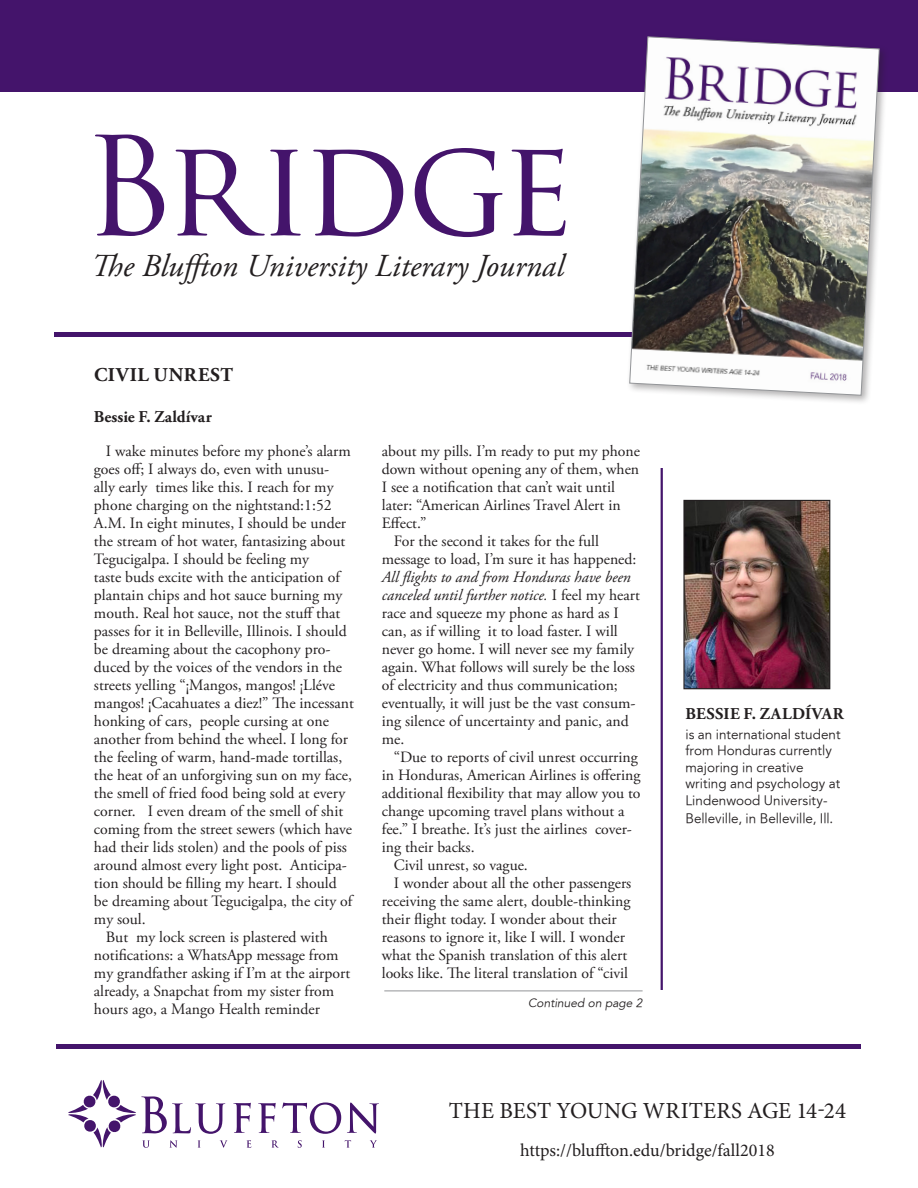
<style>
.page{position:relative;width:918px;height:1188px;background:#fff}
.page>*{position:absolute;margin:0;border:0;box-sizing:border-box;transform-origin:0 0}
.t1{font:133.65px "Trajan Pro";letter-spacing:-.055em;color:#44146b}
.t2{font:italic 31.95px "Adobe Garamond Pro";color:#231f20}
.t3{font:23.1px "Minion Pro";letter-spacing:.005em;color:#231f20}
.t4{font:700 19.5px "Adobe Garamond Pro";letter-spacing:.035em;color:#231f20}
.t5{font:18px "Minion Pro";color:#231f20}
.Contributor_s_Notes{font:700 16.5px "Adobe Garamond Pro";letter-spacing:.01em;color:#231f20}
.t6{font:15.75px/18px "Adobe Garamond Pro";color:#231f20}
.Contributor_s_Notes-2{font:300 13.5px/16.5px "Avenir 45";color:#231f20}
.t7{font:italic 12px "Avenir";color:#231f20}
.s1{font-style:italic}
</style>
<div class="page">
<hr style="left:56px;top:1044px;width:805px;height:4px;background:#44146b">
<div style="left:0;top:0;width:918px;height:92px;background:#44146b"></div>
<hr style="left:54px;top:333px;width:770px;height:4px;background:#44146b">
<div style="left:627px;top:34px;width:263px;height:372px;background:#231f20;opacity:.35"></div>
<img style="left:629px;top:36px;width:251px;height:360px">
<svg style="left:258px;top:1103px;width:18px;height:30px"></svg>
<svg style="left:282px;top:1102px;width:59px;height:32px"></svg>
<svg style="left:347px;top:1102px;width:32px;height:32px"></svg>
<svg style="left:271px;top:1140px;width:8px;height:8px"></svg>
<svg style="left:298px;top:1140px;width:4px;height:8px"></svg>
<svg style="left:322px;top:1140px;width:3px;height:8px"></svg>
<svg style="left:345px;top:1140px;width:6px;height:8px"></svg>
<svg style="left:370px;top:1140px;width:7px;height:8px"></svg>
<svg style="left:68px;top:1080px;width:183px;height:68px"></svg>
<hr style="left:661px;top:468px;width:2px;height:522px;background:#44146b">
<img style="left:685px;top:502px;width:143px;height:185px">
<div style="left:683px;top:500px;width:147px;height:189px;border:1px solid #231f20"></div>
<hr style="left:384px;top:991px;width:259px;height:1px;background:#939598">
<p class="t1" style="left:83px;top:102px;width:493px">Bridge</p>
<p class="t2" style="left:91px;top:247px;width:475px">The Bluffton University Literary Journal</p>
<p class="t4" style="left:94px;top:364px;width:140px">CIVIL UNREST</p>
<p class="Contributor_s_Notes" style="left:94px;top:407px;width:119px">Bessie F. Zaldívar</p>
<p class="t6" style="left:94px;top:443px;width:262px;text-indent:12px">I wake minutes before my phone’s alarm goes off; I always do, even with unusu&shy;ally early times like this. I reach for my phone charging on the nightstand:1:52<br>A.M. In eight minutes, I should be under the stream of hot water, fantasizing about Tegucigalpa. I should be feeling my<br>taste buds excite with the anticipation of plantain chips and hot sauce burning my mouth. Real hot sauce, not the stuff that passes for it in Belleville, Illinois. I should be dreaming about the cacophony pro&shy;duced by the voices of the vendors in the streets yelling “¡Mangos, mangos! ¡Lléve mangos! ¡Cacahuates a diez!” The incessant honking of cars, people cursing at one another from behind the wheel. I long for the feeling of warm, hand-made tortillas, the heat of an unforgiving sun on my face, the smell of fried food being sold at every corner. I even dream of the smell of shit coming from the street sewers (which have had their lids stolen) and the pools of piss around almost every light post. Anticipa&shy;tion should be filling my heart. I should be dreaming about Tegucigalpa, the city of my soul.</p>
<p class="t6" style="left:94px;top:929px;width:258px;text-indent:12px">But my lock screen is plastered with notifications: a WhatsApp message from my grandfather asking if I’m at the airport already, a Snapchat from my sister from hours ago, a Mango Health reminder</p>
<p class="t6" style="left:382px;top:443px;width:260px">about my pills. I’m ready to put my phone down without opening any of them, when I see a notification that can’t wait until later: “American Airlines Travel Alert in Effect.”</p>
<p class="t6" style="left:382px;top:533px;width:260px;text-indent:12px">For the second it takes for the full message to load, I’m sure it has happened:<br><span class="s1">All flights to and from Honduras have been canceled until further notice.</span> I feel my heart race and squeeze my phone as hard as I can, as if willing it to load faster. I will never go home. I will never see my family again. What follows will surely be the loss of electricity and thus communication; eventually, it will just be the vast consum&shy;ing silence of uncertainty and panic, and me.</p>
<p class="t6" style="left:382px;top:749px;width:260px;text-indent:12px">“Due to reports of civil unrest occurring in Honduras, American Airlines is offering additional flexibility that may allow you to change upcoming travel plans without a fee.” I breathe. It’s just the airlines cover&shy;ing their backs.</p>
<p class="t6" style="left:394px;top:857px;width:136px">Civil unrest, so vague.</p>
<p class="t6" style="left:382px;top:875px;width:251px;text-indent:12px">I wonder about all the other passengers receiving the same alert, double-thinking their flight today. I wonder about their reasons to ignore it, like I will. I wonder what the Spanish translation of this alert looks like. The literal translation of “civil</p>
<p class="t7" style="left:528px;top:996px;width:116px">Continued on page 2</p>
<p class="Contributor_s_Notes" style="left:686px;top:704px;width:160px">BESSIE F. ZALDÍVAR</p>
<p class="Contributor_s_Notes-2" style="left:685px;top:726px;width:157px">is an international student from Honduras currently majoring in creative writing and psychology at<br>Lindenwood University-</p>
<p class="Contributor_s_Notes-2" style="left:685px;top:810px;width:149px">Belleville, in Belleville, Ill.</p>
<p class="t3" style="left:449px;top:1095px;width:399px">THE BEST YOUNG WRITERS AGE 14-24</p>
<p class="t5" style="left:520px;top:1139px;width:256px">https://bluffton.edu/bridge/fall2018</p>
</div>
